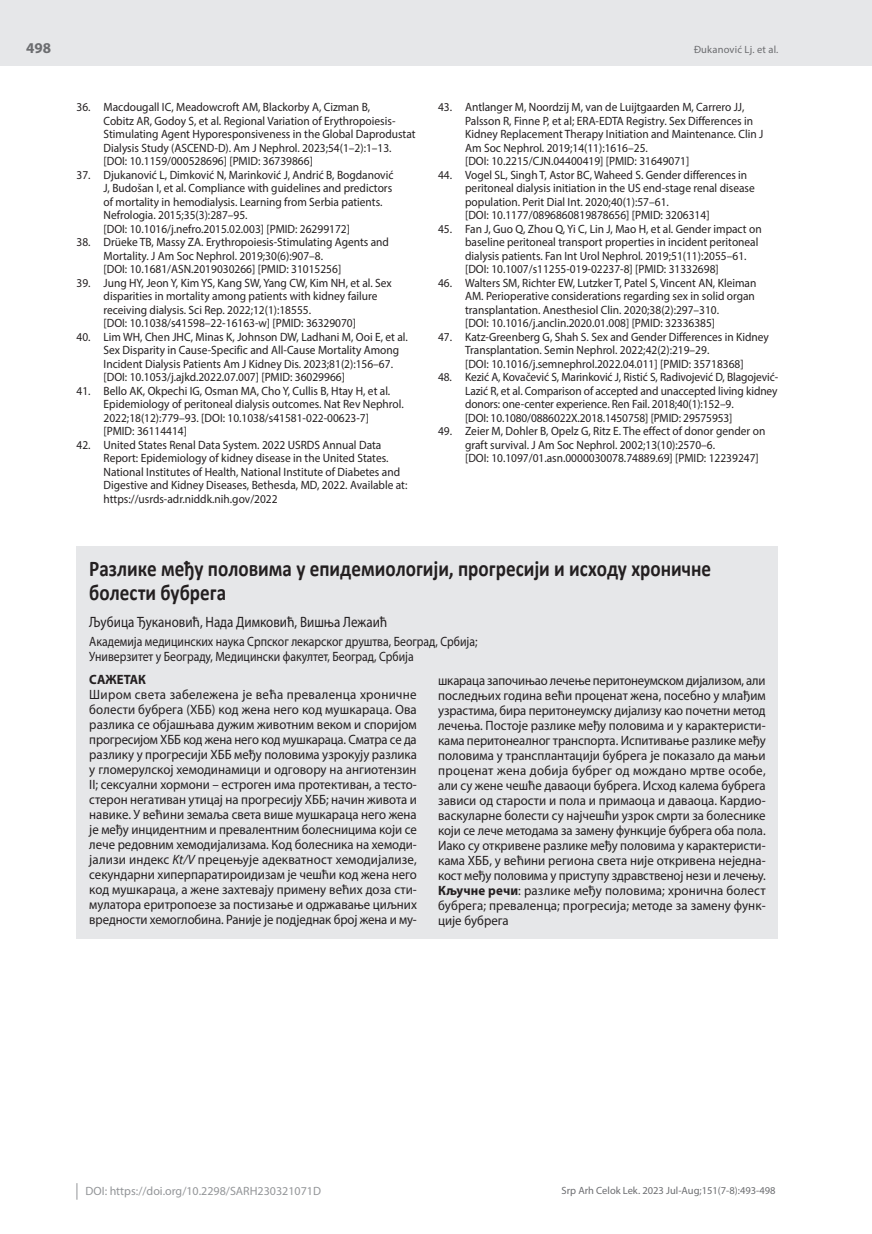
<style>
.page{position:relative;width:872px;height:1234px;background:#fff}
.page>*{position:absolute;margin:0;border:0;box-sizing:border-box;transform-origin:0 0}
.t1{font:700 22.5px/24px "Calibri";color:#231f20;scale:.85 1}
.t2{font:15px "Myriad Pro";color:#231f20;scale:.87 1}
.t3{font:700 15px "Myriad Pro";color:#6c6d70}
.t4{font:13.5px/15px "Myriad Pro";color:#231f20;text-align:justify;scale:.94 1}
.t5{font:13.5px/15px "Myriad Pro";color:#231f20;text-align:justify;scale:.96 1}
.t6{font:13.5px/15px "Myriad Pro";color:#231f20;scale:.87 1}
.t7{font:700 13.5px "Myriad Pro";color:#231f20;scale:.95 1}
.t8{font:12px/13.5px "Myriad Pro";color:#231f20;scale:.95 1}
.t9{font:12px "Myriad Pro";color:#939598}
.t10{font:10.5px "Myriad Pro";color:#6c6d70}
.s1{font-style:italic}
.s2{font-weight:700}
</style>
<div class="page">
<div style="left:0;top:0;width:872px;height:66px;background:#e6e7e9"></div>
<svg style="left:77px;top:1183px;width:1px;height:16px"></svg>
<div style="left:77px;top:546px;width:701px;height:392px;background:#e6e7e9"></div>
<p class="t3" style="left:26px;top:38px;width:26px">498</p>
<p class="t8" style="left:104px;top:100px;width:330px;text-indent:-27px">36. Macdougall IC, Meadowcroft AM, Blackorby A, Cizman B,<br>Cobitz AR, Godoy S, et al. Regional Variation of Erythropoiesis-Stimulating Agent Hyporesponsiveness in the Global Daprodustat Dialysis Study (ASCEND-D). Am J Nephrol. 2023;54(1–2):1–13. [DOI: 10.1159/000528696] [PMID: 36739866]</p>
<p class="t8" style="left:104px;top:168px;width:307px;text-indent:-27px">37. Djukanović L, Dimković N, Marinković J, Andrić B, Bogdanović J, Budošan I, et al. Compliance with guidelines and predictors of mortality in hemodialysis. Learning from Serbia patients.<br>Nefrologia. 2015;35(3):287–95.<br>[DOI: 10.1016/j.nefro.2015.02.003] [PMID: 26299172]</p>
<p class="t8" style="left:104px;top:235px;width:302px;text-indent:-27px">38. Drüeke TB, Massy ZA. Erythropoiesis-Stimulating Agents and<br>Mortality. J Am Soc Nephrol. 2019;30(6):907–8.<br>[DOI: 10.1681/ASN.2019030266] [PMID: 31015256]</p>
<p class="t8" style="left:104px;top:276px;width:305px;text-indent:-27px">39. Jung HY, Jeon Y, Kim YS, Kang SW, Yang CW, Kim NH, et al. Sex disparities in mortality among patients with kidney failure receiving dialysis. Sci Rep. 2022;12(1):18555.<br>[DOI: 10.1038/s41598–22-16163-w] [PMID: 36329070]</p>
<p class="t8" style="left:104px;top:330px;width:322px;text-indent:-27px">40. Lim WH, Chen JHC, Minas K, Johnson DW, Ladhani M, Ooi E, et al.<br>Sex Disparity in Cause-Specific and All-Cause Mortality Among Incident Dialysis Patients Am J Kidney Dis. 2023;81(2):156–67. [DOI: 10.1053/j.ajkd.2022.07.007] [PMID: 36029966]</p>
<p class="t8" style="left:104px;top:384px;width:317px;text-indent:-27px">41. Bello AK, Okpechi IG, Osman MA, Cho Y, Cullis B, Htay H, et al.<br>Epidemiology of peritoneal dialysis outcomes. Nat Rev Nephrol.<br>2022;18(12):779–93. [DOI: 10.1038/s41581-022-00623-7]<br>[PMID: 36114414]</p>
<p class="t8" style="left:104px;top:438px;width:321px;text-indent:-27px">42. United States Renal Data System. 2022 USRDS Annual Data Report: Epidemiology of kidney disease in the United States.<br>National Institutes of Health, National Institute of Diabetes and Digestive and Kidney Diseases, Bethesda, MD, 2022. Available at: https://usrds-adr.niddk.nih.gov/2022</p>
<p class="t10" style="left:694px;top:43px;width:86px">Đukanović Lj. et al.</p>
<p class="t8" style="left:465px;top:100px;width:315px;text-indent:-27px">43. Antlanger M, Noordzij M, van de Luijtgaarden M, Carrero JJ, Palsson R, Finne P, et al; ERA-EDTA Registry. Sex Differences in Kidney Replacement Therapy Initiation and Maintenance. Clin J Am Soc Nephrol. 2019;14(11):1616–25.<br>[DOI: 10.2215/CJN.04400419] [PMID: 31649071]</p>
<p class="t8" style="left:465px;top:168px;width:306px;text-indent:-27px">44. Vogel SL, Singh T, Astor BC, Waheed S. Gender differences in peritoneal dialysis initiation in the US end-stage renal disease population. Perit Dial Int. 2020;40(1):57–61.<br>[DOI: 10.1177/0896860819878656] [PMID: 3206314]</p>
<p class="t8" style="left:465px;top:222px;width:314px;text-indent:-27px">45. Fan J, Guo Q, Zhou Q, Yi C, Lin J, Mao H, et al. Gender impact on baseline peritoneal transport properties in incident peritoneal dialysis patients. Fan Int Urol Nephrol. 2019;51(11):2055–61. [DOI: 10.1007/s11255-019-02237-8] [PMID: 31332698]</p>
<p class="t8" style="left:465px;top:276px;width:308px;text-indent:-27px">46. Walters SM, Richter EW, Lutzker T, Patel S, Vincent AN, Kleiman AM. Perioperative considerations regarding sex in solid organ transplantation. Anesthesiol Clin. 2020;38(2):297–310.<br>[DOI: 10.1016/j.anclin.2020.01.008] [PMID: 32336385]</p>
<p class="t8" style="left:465px;top:330px;width:321px;text-indent:-27px">47. Katz-Greenberg G, Shah S. Sex and Gender Differences in Kidney<br>Transplantation. Semin Nephrol. 2022;42(2):219–29.<br>[DOI: 10.1016/j.semnephrol.2022.04.011] [PMID: 35718368]</p>
<p class="t8" style="left:465px;top:370px;width:331px;text-indent:-27px">48. Kezić A, Kovačević S, Marinković J, Ristić S, Radivojević D, Blagojević-Lazić R, et al. Comparison of accepted and unaccepted living kidney donors: one-center experience. Ren Fail. 2018;40(1):152–9.<br>[DOI: 10.1080/0886022X.2018.1450758] [PMID: 29575953]</p>
<p class="t8" style="left:465px;top:424px;width:317px;text-indent:-27px">49. Zeier M, Dohler B, Opelz G, Ritz E. The effect of donor gender on graft survival. J Am Soc Nephrol. 2002;13(10):2570–6.<br>[DOI: 10.1097/01.asn.0000030078.74889.69] [PMID: 12239247]</p>
<h1 class="t1" style="left:89px;top:556px;width:733px">Разлике међу половима у епидемиологији, прогресији и исходу хроничне болести бубрега</h1>
<p class="t2" style="left:89px;top:612px;width:344px">Љубица Ђукановић, Нада Димковић, Вишња Лежаић</p>
<p class="t6" style="left:89px;top:633px;width:448px">Академија медицинских наука Српског лекарског друштва, Београд, Србија;<br>Универзитет у Београду, Медицински факултет, Београд, Србија</p>
<p class="t7" style="left:89px;top:670px;width:61px">САЖЕТАК</p>
<p class="t5" style="left:89px;top:686px;width:343px">Широм света забележена је већа преваленца хроничне болести бубрега (ХББ) код жена него код мушкараца. Ова разлика се објашњава дужим животним веком и споријом прогресијом ХББ код жена него код мушкараца. Сматра се да разлику у прогресији ХББ међу половима узрокују разлика у гломерулској хемодинамици и одговору на ангиотензин II; сексуални хормони – естроген има протективан, а тесто&shy;стерон негативан утицај на прогресију ХББ; начин живота и навике. У већини земаља света више мушкараца него жена је међу инцидентним и превалентним болесницима који се лече редовним хемодијализама. Код болесника на хемоди&shy;јализи индекс <span class="s1">Kt/V</span> прецењује адекватност хемодијализе, секундарни хиперпаратироидизам је чешћи код жена него код мушкараца, а жене захтевају примену већих доза сти&shy;мулатора еритропоезе за постизање и одржавање циљних вредности хемоглобина. Раније је подједнак број жена и му-</p>
<p class="t4" style="left:438px;top:672px;width:350px">шкараца започињао лечење перитонеумском дијализом, али последњих година већи проценат жена, посебно у млађим узрастима, бира перитонеумску дијализу као почетни метод лечења. Постоје разлике међу половима и у карактеристи&shy;кама перитонеалног транспорта. Испитивање разлике међу половима у трансплантацији бубрега је показало да мањи проценат жена добија бубрег од мождано мртве особе, али су жене чешће даваоци бубрега. Исход калема бубрега зависи од старости и пола и примаоца и даваоца. Кардио&shy;васкуларне болести су најчешћи узрок смрти за болеснике који се лече методама за замену функције бубрега оба пола.<br>Иако су откривене разлике међу половима у карактеристи&shy;кама ХББ, у већини региона света није откривена неједна&shy;кост међу половима у приступу здравственој нези и лечењу.<br><span class="s2">Кључне речи</span>: разлике међу половима; хронична болест бубрега; преваленца; прогресија; методе за замену функ&shy;ције бубрега</p>
<p class="t9" style="left:86px;top:1183px;width:237px">DOI: https://doi.org/10.2298/SARH230321071D</p>
<p class="t10" style="left:561px;top:1184px;width:216px">Srp Arh Celok Lek. 2023 Jul-Aug;151(7-8):493-498</p>
</div>
